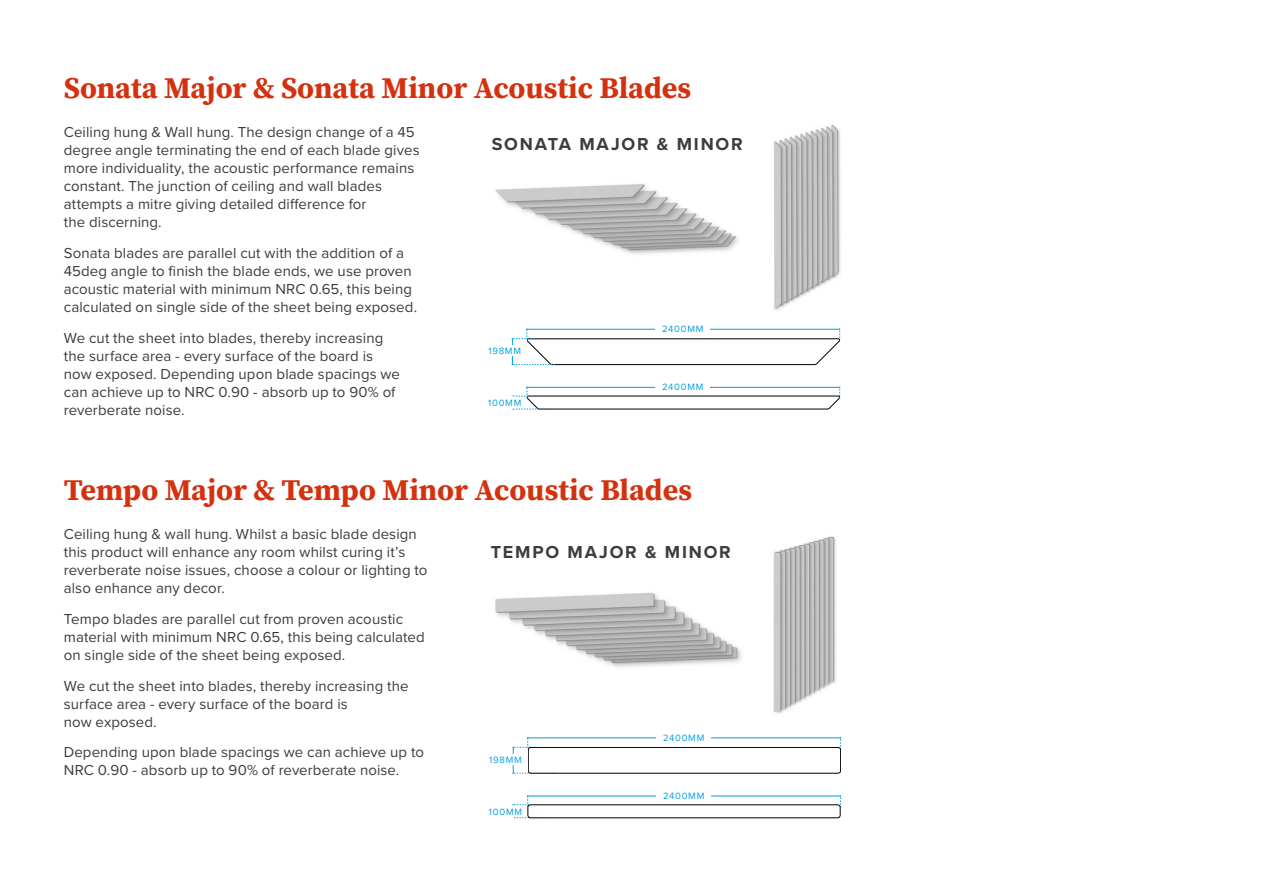
<style>
.page{position:relative;width:1263px;height:893px;background:#fff}
.page>*{position:absolute;margin:0;border:0;box-sizing:border-box;transform-origin:0 0}
.t1{font:700 30px "Source Serif Pro";color:#d4310f}
.t2{font:700 18px "Proxima Nova";letter-spacing:.1em;color:#3c3c3b}
.t3{font:15px/18px "Proxima Nova";letter-spacing:.005em;color:#3c3c3b}
.t4{font:9.45px "Proxima Nova";letter-spacing:.08em;color:#009fe3}
</style>
<div class="page">
<img style="left:773px;top:124px;width:68px;height:187px">
<img style="left:495px;top:184px;width:243px;height:70px">
<svg style="left:512px;top:328px;width:328px;height:37px"></svg>
<svg style="left:512px;top:387px;width:328px;height:23px"></svg>
<img style="left:773px;top:536px;width:63px;height:178px">
<img style="left:495px;top:592px;width:247px;height:75px">
<hr style="left:528px;top:738px;width:312px;height:1px;background:#009fe3">
<div style="left:657px;top:732px;width:54px;height:10px;background:#fff"></div>
<svg style="left:512px;top:737px;width:44px;height:37px"></svg>
<hr style="left:528px;top:796px;width:312px;height:1px;background:#009fe3">
<div style="left:657px;top:790px;width:54px;height:10px;background:#fff"></div>
<svg style="left:512px;top:795px;width:33px;height:23px"></svg>
<div style="left:528px;top:805px;width:312px;height:13px;background:#fff;border-radius:3px"></div>
<div style="left:528px;top:805px;width:312px;height:13px;border:1px solid #000;border-radius:3px"></div>
<div style="left:528px;top:747px;width:312px;height:26px;background:#fff;border-radius:3px"></div>
<div style="left:528px;top:747px;width:312px;height:26px;border:1px solid #000;border-radius:3px"></div>
<h1 class="t1" style="left:64px;top:67px;width:629px">Sonata Major &amp; Sonata Minor Acoustic Blades</h1>
<p class="t3" style="left:64px;top:123px;width:357px">Ceiling hung &amp; Wall hung. The design change of a 45 degree angle terminating the end of each blade gives more individuality, the acoustic performance remains constant. The junction of ceiling and wall blades attempts a mitre giving detailed difference for<br>the discerning.</p>
<p class="t3" style="left:64px;top:243px;width:355px">Sonata blades are parallel cut with the addition of a 45deg angle to finish the blade ends, we use proven acoustic material with minimum NRC 0.65, this being calculated on single side of the sheet being exposed.</p>
<p class="t3" style="left:64px;top:328px;width:338px">We cut the sheet into blades, thereby increasing the surface area - every surface of the board is now exposed. Depending upon blade spacings we can achieve up to NRC 0.90 - absorb up to 90% of reverberate noise.</p>
<p class="t2" style="left:492px;top:130px;width:253px">SONATA MAJOR &amp; MINOR</p>
<p class="t4" style="left:662px;top:322px;width:43px">2400MM</p>
<p class="t4" style="left:488px;top:344px;width:34px">198MM</p>
<p class="t4" style="left:662px;top:380px;width:43px">2400MM</p>
<p class="t4" style="left:488px;top:396px;width:35px">100MM</p>
<h1 class="t1" style="left:64px;top:469px;width:630px">Tempo Major &amp; Tempo Minor Acoustic Blades</h1>
<p class="t3" style="left:64px;top:524px;width:365px">Ceiling hung &amp; wall hung. Whilst a basic blade design this product will enhance any room whilst curing it’s reverberate noise issues, choose a colour or lighting to also enhance any decor.</p>
<p class="t3" style="left:64px;top:609px;width:362px">Tempo blades are parallel cut from proven acoustic material with minimum NRC 0.65, this being calculated on single side of the sheet being exposed.</p>
<p class="t3" style="left:64px;top:676px;width:346px">We cut the sheet into blades, thereby increasing the surface area - every surface of the board is<br>now exposed.</p>
<p class="t3" style="left:64px;top:743px;width:362px">Depending upon blade spacings we can achieve up to<br>NRC 0.90 - absorb up to 90% of reverberate noise.</p>
<p class="t2" style="left:491px;top:538px;width:242px">TEMPO MAJOR &amp; MINOR</p>
<p class="t4" style="left:663px;top:731px;width:43px">2400MM</p>
<p class="t4" style="left:489px;top:753px;width:34px">198MM</p>
<p class="t4" style="left:489px;top:805px;width:35px">100MM</p>
<p class="t4" style="left:663px;top:789px;width:43px">2400MM</p>
</div>
